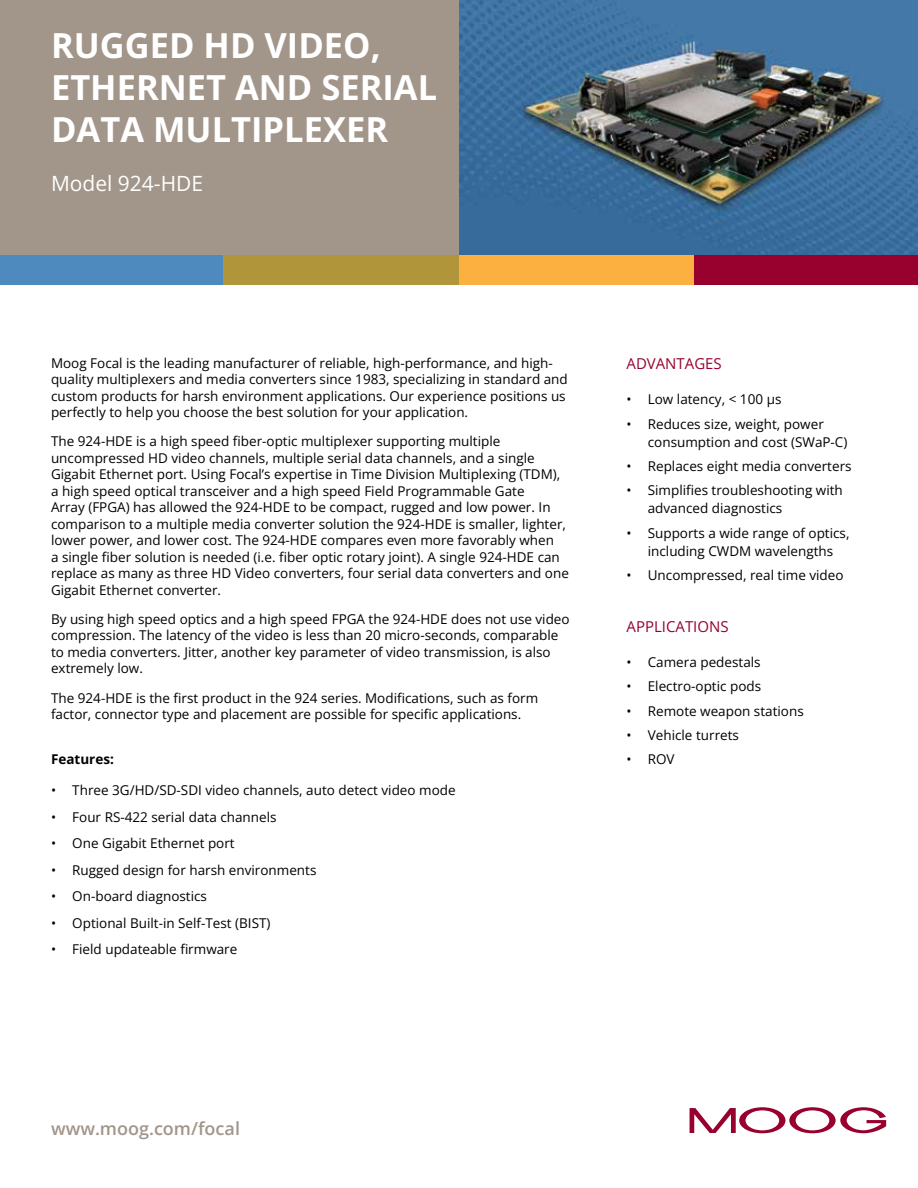
<style>
.page{position:relative;width:918px;height:1188px;background:#fff}
.page>*{position:absolute;margin:0;border:0;box-sizing:border-box;transform-origin:0 0}
.t1{font:700 34.5px/42px "Open Sans";color:#fff}
.t2{font:21px "Open Sans";color:#fff}
.t3{font:600 18px "Open Sans";color:#a2958a}
.t4{font:15px "Open Sans";color:#98002e}
.t5{font:13.5px/16.5px "Open Sans";color:#000}
.t6{font:700 13.5px "Open Sans";color:#000}
</style>
<div class="page">
<img style="left:459px;top:0;width:459px;height:255px">
<div style="left:0;top:0;width:459px;height:257px;background:#a2958a"></div>
<div style="left:0;top:255px;width:223px;height:30px;background:#4f8abe"></div>
<div style="left:223px;top:255px;width:236px;height:30px;background:#b1953a"></div>
<div style="left:459px;top:255px;width:236px;height:30px;background:#fbb040"></div>
<div style="left:695px;top:255px;width:223px;height:30px;background:#98002e"></div>
<svg style="left:690px;top:1107px;width:196px;height:26px"></svg>
<h1 class="t1" style="left:51px;top:23px;width:388px">RUGGED HD VIDEO,<br>ETHERNET AND SERIAL<br>DATA MULTIPLEXER</h1>
<h2 class="t2" style="left:51px;top:169px;width:154px">Model 924-HDE</h2>
<p class="t5" style="left:51px;top:354px;width:518px">Moog Focal is the leading manufacturer of reliable, high-performance, and high&shy;quality multiplexers and media converters since 1983, specializing in standard and custom products for harsh environment applications. Our experience positions us perfectly to help you choose the best solution for your application.</p>
<p class="t5" style="left:51px;top:433px;width:519px">The 924-HDE is a high speed fiber-optic multiplexer supporting multiple uncompressed HD video channels, multiple serial data channels, and a single Gigabit Ethernet port. Using Focal’s expertise in Time Division Multiplexing (TDM), a high speed optical transceiver and a high speed Field Programmable Gate<br>Array (FPGA) has allowed the 924-HDE to be compact, rugged and low power. In comparison to a multiple media converter solution the 924-HDE is smaller, lighter, lower power, and lower cost. The 924-HDE compares even more favorably when<br>a single fiber solution is needed (i.e. fiber optic rotary joint). A single 924-HDE can replace as many as three HD Video converters, four serial data converters and one Gigabit Ethernet converter.</p>
<p class="t5" style="left:51px;top:611px;width:520px">By using high speed optics and a high speed FPGA the 924-HDE does not use video compression. The latency of the video is less than 20 micro-seconds, comparable to media converters. Jitter, another key parameter of video transmission, is also extremely low.</p>
<p class="t5" style="left:51px;top:689px;width:489px">The 924-HDE is the first product in the 924 series. Modifications, such as form factor, connector type and placement are possible for specific applications.</p>
<p class="t6" style="left:51px;top:750px;width:64px">Features:</p>
<p class="t5" style="left:51px;top:782px;width:406px">• Three 3G/HD/SD-SDI video channels, auto detect video mode</p>
<p class="t5" style="left:51px;top:808px;width:227px">• Four RS-422 serial data channels</p>
<p class="t5" style="left:51px;top:835px;width:185px">• One Gigabit Ethernet port</p>
<p class="t5" style="left:51px;top:861px;width:267px">• Rugged design for harsh environments</p>
<p class="t5" style="left:51px;top:888px;width:158px">• On-board diagnostics</p>
<p class="t5" style="left:51px;top:914px;width:221px">• Optional Built-in Self-Test (BIST)</p>
<p class="t5" style="left:51px;top:941px;width:188px">• Field updateable firmware</p>
<p class="t4" style="left:627px;top:353px;width:97px">ADVANTAGES</p>
<p class="t5" style="left:627px;top:391px;width:156px">• Low latency, &lt; 100 μs</p>
<p class="t5" style="left:648px;top:414px;width:201px;line-height:18px;text-indent:-21px">• Reduces size, weight, power consumption and cost (SWaP-C)</p>
<p class="t5" style="left:627px;top:457px;width:227px">• Replaces eight media converters</p>
<p class="t5" style="left:648px;top:481px;width:197px;line-height:18px;text-indent:-21px">• Simplifies troubleshooting with advanced diagnostics</p>
<p class="t5" style="left:627px;top:523px;width:225px;line-height:18px;text-align:center">• Supports a wide range of optics, including CWDM wavelengths</p>
<p class="t5" style="left:627px;top:567px;width:219px">• Uncompressed, real time video</p>
<p class="t4" style="left:627px;top:616px;width:104px">APPLICATIONS</p>
<p class="t5" style="left:627px;top:653px;width:136px">• Camera pedestals</p>
<p class="t5" style="left:627px;top:678px;width:136px">• Electro-optic pods</p>
<p class="t5" style="left:627px;top:702px;width:179px">• Remote weapon stations</p>
<p class="t5" style="left:627px;top:727px;width:114px">• Vehicle turrets</p>
<p class="t5" style="left:627px;top:751px;width:50px">• ROV</p>
<h3 class="t3" style="left:51px;top:1116px;width:190px">www.moog.com/focal</h3>
</div>
